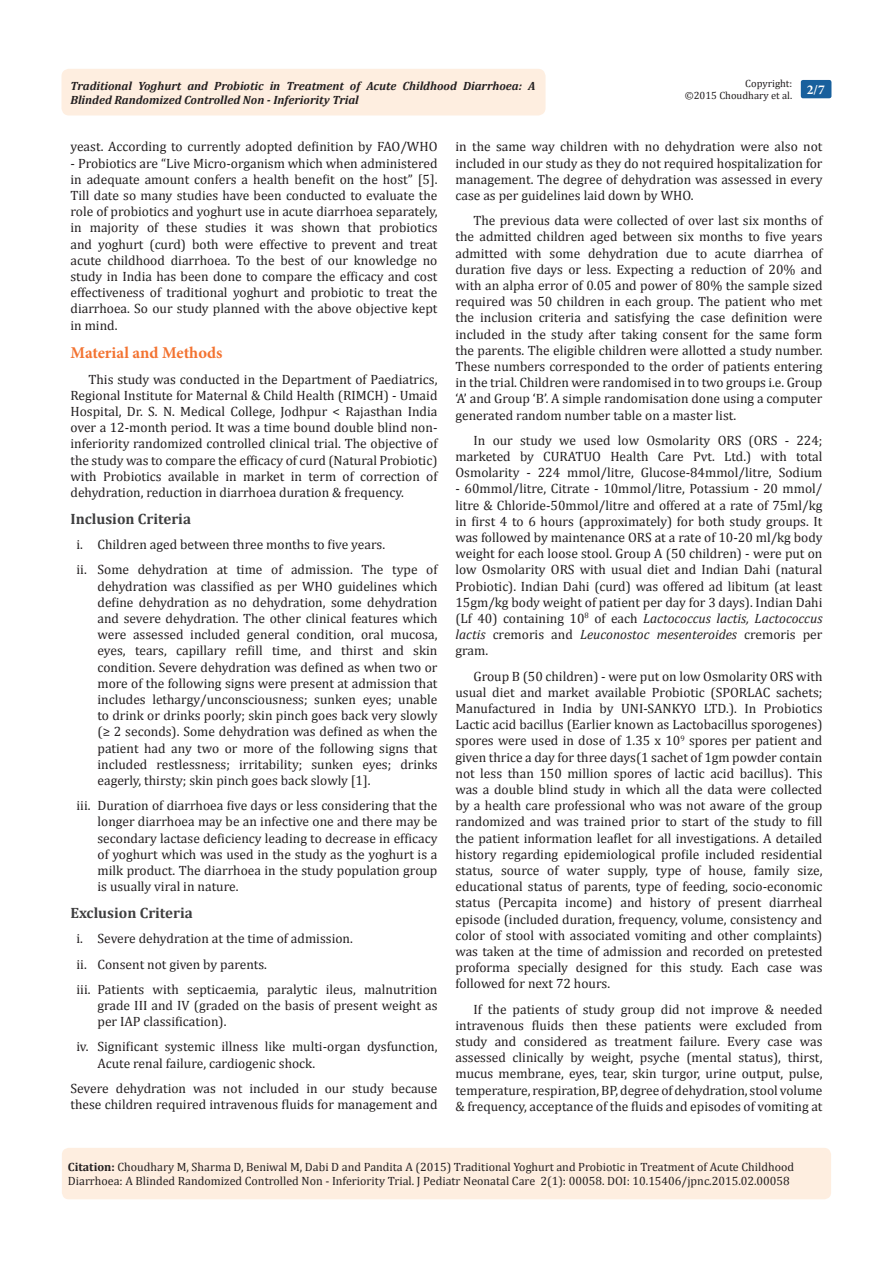
<style>
.page{position:relative;width:893px;height:1263px;background:#fff}
.page>*{position:absolute;margin:0;border:0;box-sizing:border-box;transform-origin:0 0}
.t1{font:700 16.5px "Minion Pro";color:#f37331}
.t2{font:700 15px "Cambria";color:#3e3e3f}
.t3{font:13.5px/16.2px "Cambria";color:#231f20;text-align:justify}
.t4{font:700 13.5px "Minion Pro";color:#fff}
.t5{font:12px/14.4px "Cambria";color:#231f20}
.t6{font:italic 700 12px/14.4px "Cambria";color:#231f20}
.t7{font:10.5px "Cambria";color:#231f20}
.s1{font-style:italic}
.s2{font-weight:700}
</style>
<div class="page">
<div style="left:62px;top:69px;width:484px;height:47px;background:#feeee0;border-radius:8px"></div>
<div style="left:62px;top:1148px;width:769px;height:51px;background:#feeee0;border-radius:7px"></div>
<div style="left:801px;top:80px;width:30px;height:18px;background:#18609d;border-radius:2px"></div>
<p class="t6" style="left:70px;top:78px;width:466px">Traditional Yoghurt and Probiotic in Treatment of Acute Childhood Diarrhoea: A<br>Blinded Randomized Controlled Non - Inferiority Trial</p>
<p class="t7" style="left:745px;top:77px;width:48px">Copyright:</p>
<p class="t7" style="left:685px;top:89px;width:109px">©2015 Choudhary et al.</p>
<p class="t4" style="left:807px;top:80px;width:19px">2/7</p>
<p class="t3" style="left:70px;top:139px;width:368px">yeast. According to currently adopted definition by FAO/WHO</p>
<p class="t3" style="left:70px;top:155px;width:368px">- Probiotics are “Live Micro-organism which when administered in adequate amount confers a health benefit on the host” [5].<br>Till date so many studies have been conducted to evaluate the role of probiotics and yoghurt use in acute diarrhoea separately, in majority of these studies it was shown that probiotics and yoghurt (curd) both were effective to prevent and treat acute childhood diarrhoea. To the best of our knowledge no study in India has been done to compare the efficacy and cost effectiveness of traditional yoghurt and probiotic to treat the diarrhoea. So our study planned with the above objective kept in mind.</p>
<p class="t1" style="left:70px;top:341px;width:154px">Material and Methods</p>
<p class="t3" style="left:70px;top:371px;width:368px;text-indent:18px">This study was conducted in the Department of Paediatrics, Regional Institute for Maternal &amp; Child Health (RIMCH) - Umaid Hospital, Dr. S. N. Medical College, Jodhpur &lt; Rajasthan India over a 12-month period. It was a time bound double blind non&shy;inferiority randomized controlled clinical trial. The objective of the study was to compare the efficacy of curd (Natural Probiotic) with Probiotics available in market in term of correction of dehydration, reduction in diarrhoea duration &amp; frequency.</p>
<p class="t2" style="left:70px;top:508px;width:122px">Inclusion Criteria</p>
<p class="t3" style="left:76px;top:536px;width:310px">i. Children aged between three months to five years.</p>
<p class="t3" style="left:98px;top:562px;width:341px;text-indent:-21px">ii. Some dehydration at time of admission. The type of dehydration was classified as per WHO guidelines which define dehydration as no dehydration, some dehydration and severe dehydration. The other clinical features which were assessed included general condition, oral mucosa, eyes, tears, capillary refill time, and thirst and skin condition. Severe dehydration was defined as when two or more of the following signs were present at admission that includes lethargy/unconsciousness; sunken eyes; unable to drink or drinks poorly; skin pinch goes back very slowly (≥ 2 seconds). Some dehydration was defined as when the patient had any two or more of the following signs that included restlessness; irritability; sunken eyes; drinks eagerly, thirsty; skin pinch goes back slowly [1].</p>
<p class="t3" style="left:98px;top:797px;width:341px;text-indent:-21px">iii. Duration of diarrhoea five days or less considering that the longer diarrhoea may be an infective one and there may be secondary lactase deficiency leading to decrease in efficacy of yoghurt which was used in the study as the yoghurt is a milk product. The diarrhoea in the study population group is usually viral in nature.</p>
<p class="t2" style="left:70px;top:902px;width:124px">Exclusion Criteria</p>
<p class="t3" style="left:76px;top:931px;width:278px">i. Severe dehydration at the time of admission.</p>
<p class="t3" style="left:76px;top:956px;width:192px">ii. Consent not given by parents.</p>
<p class="t3" style="left:98px;top:981px;width:341px;text-indent:-21px">iii. Patients with septicaemia, paralytic ileus, malnutrition grade III and IV (graded on the basis of present weight as per IAP classification).</p>
<p class="t3" style="left:98px;top:1039px;width:341px;text-indent:-21px">iv. Significant systemic illness like multi-organ dysfunction,<br>Acute renal failure, cardiogenic shock.</p>
<p class="t3" style="left:70px;top:1080px;width:368px">Severe dehydration was not included in our study because these children required intravenous fluids for management and</p>
<p class="t3" style="left:455px;top:139px;width:368px">in the same way children with no dehydration were also not included in our study as they do not required hospitalization for management. The degree of dehydration was assessed in every case as per guidelines laid down by WHO.</p>
<p class="t3" style="left:455px;top:212px;width:368px;text-indent:18px">The previous data were collected of over last six months of the admitted children aged between six months to five years admitted with some dehydration due to acute diarrhea of duration five days or less. Expecting a reduction of 20% and with an alpha error of 0.05 and power of 80% the sample sized required was 50 children in each group. The patient who met the inclusion criteria and satisfying the case definition were included in the study after taking consent for the same form the parents. The eligible children were allotted a study number.<br>These numbers corresponded to the order of patients entering in the trial. Children were randomised in to two groups i.e. Group ‘A’ and Group ‘B’. A simple randomisation done using a computer generated random number table on a master list.</p>
<p class="t3" style="left:455px;top:432px;width:368px;text-indent:18px">In our study we used low Osmolarity ORS (ORS - 224; marketed by CURATUO Health Care Pvt. Ltd.) with total Osmolarity - 224 mmol/litre, Glucose-84mmol/litre, Sodium</p>
<p class="t3" style="left:455px;top:481px;width:368px">- 60mmol/litre, Citrate - 10mmol/litre, Potassium - 20 mmol/ litre &amp; Chloride-50mmol/litre and offered at a rate of 75ml/kg in first 4 to 6 hours (approximately) for both study groups. It was followed by maintenance ORS at a rate of 10-20 ml/kg body weight for each loose stool. Group A (50 children) - were put on low Osmolarity ORS with usual diet and Indian Dahi (natural Probiotic). Indian Dahi (curd) was offered ad libitum (at least 15gm/kg body weight of patient per day for 3 days). Indian Dahi (Lf 40) containing 10<sup>8</sup> of each <span class="s1">Lactococcus lactis, Lactococcus lactis</span> cremoris and <span class="s1">Leuconostoc mesenteroides</span> cremoris per gram.</p>
<p class="t3" style="left:455px;top:668px;width:368px;text-indent:18px">Group B (50 children) - were put on low Osmolarity ORS with usual diet and market available Probiotic (SPORLAC sachets; Manufactured in India by UNI-SANKYO LTD.). In Probiotics Lactic acid bacillus (Earlier known as Lactobacillus sporogenes) spores were used in dose of 1.35 x 10<sup>9</sup> spores per patient and given thrice a day for three days(1 sachet of 1gm powder contain not less than 150 million spores of lactic acid bacillus). This was a double blind study in which all the data were collected by a health care professional who was not aware of the group randomized and was trained prior to start of the study to fill the patient information leaflet for all investigations. A detailed history regarding epidemiological profile included residential status, source of water supply, type of house, family size, educational status of parents, type of feeding, socio-economic status (Percapita income) and history of present diarrheal episode (included duration, frequency, volume, consistency and color of stool with associated vomiting and other complaints) was taken at the time of admission and recorded on pretested proforma specially designed for this study. Each case was followed for next 72 hours.</p>
<p class="t3" style="left:455px;top:1001px;width:368px;text-indent:18px">If the patients of study group did not improve &amp; needed intravenous fluids then these patients were excluded from study and considered as treatment failure. Every case was assessed clinically by weight, psyche (mental status), thirst, mucus membrane, eyes, tear, skin turgor, urine output, pulse, temperature, respiration, BP, degree of dehydration, stool volume &amp; frequency, acceptance of the fluids and episodes of vomiting at</p>
<p class="t5" style="left:68px;top:1160px;width:728px"><span class="s2">Citation:</span> Choudhary M, Sharma D, Beniwal M, Dabi D and Pandita A (2015) Traditional Yoghurt and Probiotic in Treatment of Acute Childhood<br>Diarrhoea: A Blinded Randomized Controlled Non - Inferiority Trial. J Pediatr Neonatal Care 2(1): 00058. DOI: 10.15406/jpnc.2015.02.00058</p>
</div>
